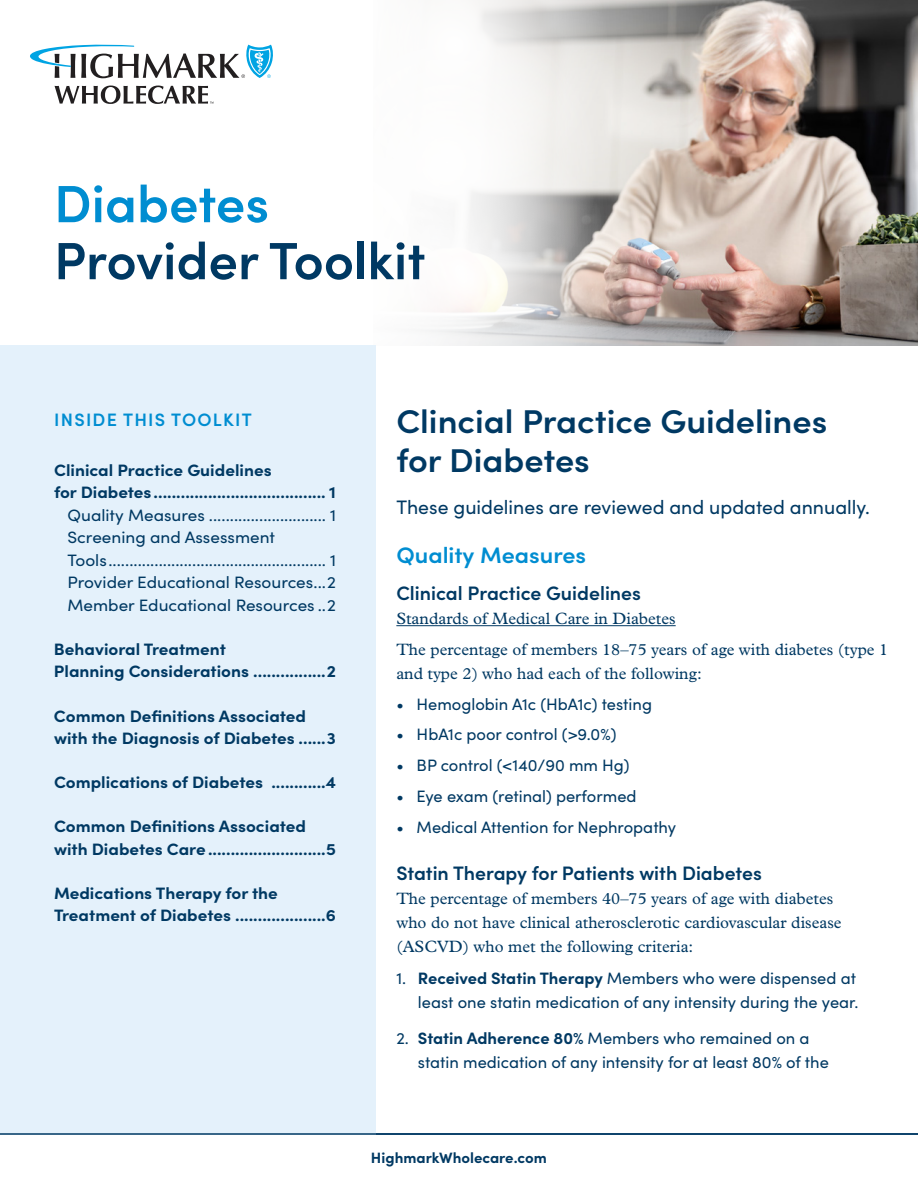
<style>
.page{position:relative;width:918px;height:1188px;background:#fff}
.page>*{position:absolute;margin:0;border:0;box-sizing:border-box;transform-origin:0 0}
.t1{font:600 52.5px "Sofia Pro";color:#003963}
.t2{font:600 52.5px "Sofia Pro";color:#008dd1}
.t3{font:600 33px/39.6px "Sofia Pro";color:#003963;scale:1.04 1}
.t4{font:600 22.5px "Sofia Pro";color:#008dd1;scale:1.04 1}
.t5{font:600 19.5px "Sofia Pro";color:#003963}
.t6{font:19.5px "Sofia Pro";color:#003963}
.t7{font:600 18px "Sofia Pro";letter-spacing:.07em;color:#008dd1}
.t8{font:700 16.5px/22.5px "Sofia Pro";color:#003963;scale:1.04 1}
.t9{font:16.5px/24px "Sofia Pro";color:#003963;text-align:right}
.t10{font:16.5px/24px "Plantin MT Pro";color:#003963}
.t11{font:16.5px/22.5px "Sofia Pro";color:#003963;scale:1.04 1}
.t12{font:700 15px "Sofia Pro";color:#003963}
.s1{font-weight:700}
</style>
<div class="page">
<img style="left:592px;top:0;width:326px;height:346px">
<svg style="left:306px;top:116px;width:306px;height:306px"></svg>
<svg style="left:478px;top:0;width:130px;height:198px;background:#d8d7d5"></svg>
<svg style="left:294px;top:9px;width:305px;height:306px;fill:#f8f7f6"></svg>
<div style="left:181px;top:94px;width:305px;height:307px;background:#fff;border-radius:50%"></div>
<div style="left:226px;top:167px;width:267px;height:266px;background:#fff;border-radius:50%"></div>
<svg style="left:55px;top:86px;width:159px;height:18px"></svg>
<svg style="left:30px;top:44px;width:243px;height:34px"></svg>
<div style="left:0;top:346px;width:375px;height:789px;background:#e4f1fb"></div>
<hr style="left:0;top:1133px;width:918px;height:2px;background:#003963">
<hr style="left:396px;top:625px;width:280px;height:1px;background:#003963">
<h1 class="t2" style="left:54px;top:164px;width:217px">Diabetes</h1>
<h1 class="t1" style="left:54px;top:221px;width:373px">Provider Toolkit</h1>
<p class="t7" style="left:54px;top:406px;width:199px">INSIDE THIS TOOLKIT</p>
<p class="t8" style="left:54px;top:457px;width:273px">Clinical Practice Guidelines<br>for Diabetes ...................................... 1</p>
<p class="t11" style="left:68px;top:503px;width:260px">Quality Measures ............................ 1<br>Screening and Assessment Tools.................................................... 1<br>Provider Educational Resources...2<br>Member Educational Resources ..2</p>
<p class="t8" style="left:54px;top:637px;width:273px">Behavioral Treatment<br>Planning Considerations ................2</p>
<p class="t8" style="left:54px;top:703px;width:273px">Common Definitions Associated with the Diagnosis of Diabetes ......3</p>
<p class="t8" style="left:54px;top:770px;width:273px">Complications of Diabetes ............4</p>
<p class="t8" style="left:54px;top:814px;width:273px">Common Definitions Associated with Diabetes Care..........................5</p>
<p class="t8" style="left:54px;top:881px;width:273px">Medications Therapy for the<br>Treatment of Diabetes ....................6</p>
<h2 class="t3" style="left:396px;top:399px;width:416px">Clincial Practice Guidelines for Diabetes</h2>
<p class="t6" style="left:396px;top:493px;width:475px">These guidelines are reviewed and updated annually.</p>
<h3 class="t4" style="left:396px;top:538px;width:184px">Quality Measures</h3>
<p class="t5" style="left:396px;top:578px;width:246px">Clinical Practice Guidelines</p>
<p class="t10" style="left:396px;top:603px;width:494px;line-height:30.8px">Standards of Medical Care in Diabetes<br>The percentage of members 18–75 years of age with diabetes (type 1</p>
<p class="t10" style="left:396px;top:661px;width:307px">and type 2) who had each of the following:</p>
<p class="t9" style="left:396px;top:691px;width:257px">• Hemoglobin A1c (HbA1c) testing</p>
<p class="t9" style="left:396px;top:722px;width:222px">• HbA1c poor control (&gt;9.0%)</p>
<p class="t9" style="left:396px;top:752px;width:235px">• BP control (&lt;140/90 mm Hg)</p>
<p class="t9" style="left:396px;top:783px;width:242px">• Eye exam (retinal) performed</p>
<p class="t9" style="left:396px;top:814px;width:281px">• Medical Attention for Nephropathy</p>
<p class="t5" style="left:396px;top:859px;width:367px">Statin Therapy for Patients with Diabetes</p>
<p class="t10" style="left:396px;top:887px;width:447px">The percentage of members 40–75 years of age with diabetes who do not have clinical atherosclerotic cardiovascular disease (ASCVD) who met the following criteria:</p>
<p class="t9" style="left:396px;top:966px;width:464px">1. <span class="s1">Received Statin Therapy</span> Members who were dispensed at least one statin medication of any intensity during the year.</p>
<p class="t9" style="left:418px;top:1026px;width:413px;text-align:left;text-indent:-22px">2. <span class="s1">Statin Adherence 80%</span> Members who remained on a statin medication of any intensity for at least 80% of the</p>
<p class="t12" style="left:371px;top:1146px;width:178px">HighmarkWholecare.com</p>
</div>
